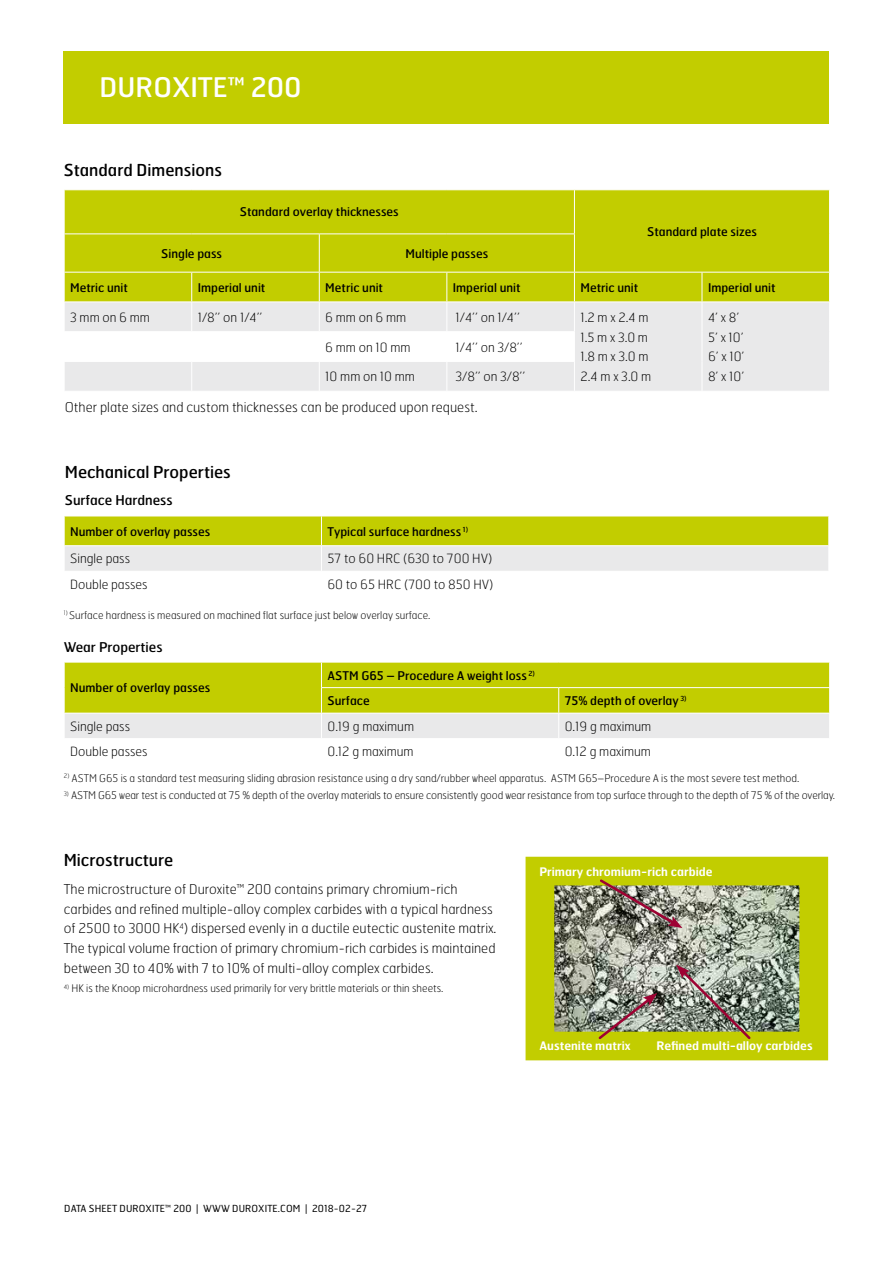
<style>
.page{position:relative;width:893px;height:1263px;background:#fff}
.page>*{position:absolute;margin:0;border:0;box-sizing:border-box;transform-origin:0 0}
.Heading_1___25_6x26{font:27px "Hermes FB";color:#fff}
.Heading_2___11x14{font:16.5px "Hermes FB";color:#000}
.Hermes_Thin_9x13{font:100 13.5px/19.5px "Hermes FB";color:#000}
.Heading_3___9x12{font:13.5px "Hermes FB";color:#000}
.Body_table_8_5x11_5{font:100 12.75px "Hermes FB";color:#000}
.Heading_table{font:12px "Hermes FB";color:#000}
.Caption_8_10{font:600 11.85px "Hermes FB";color:#fff}
.Caption_8_10-2{font:100 10.5px "Hermes FB";color:#000}
.Sidfot{font:9.75px "Hermes FB";letter-spacing:.01em;color:#000}
</style>
<div class="page">
<svg style="left:64px;top:516px;width:765px;height:55px;background:#d5db71"></svg>
<svg style="left:64px;top:662px;width:766px;height:76px;background:#d0d753"></svg>
<div style="left:64px;top:51px;width:765px;height:72px;background:#c2cd00"></div>
<svg style="left:525px;top:856px;width:304px;height:205px;background:#acb44b"></svg>
<div style="left:65px;top:190px;width:764px;height:112px;background:#c2cd00"></div>
<div style="left:575px;top:303px;width:254px;height:88px;background:#e9e9ea"></div>
<hr style="left:574px;top:190px;width:1px;height:43px;background:#fff">
<hr style="left:64px;top:233px;width:128px;height:1px;background:#fff">
<hr style="left:192px;top:233px;width:127px;height:1px;background:#fff">
<hr style="left:319px;top:233px;width:128px;height:1px;background:#fff">
<hr style="left:319px;top:234px;width:1px;height:38px;background:#fff">
<hr style="left:447px;top:233px;width:128px;height:1px;background:#fff">
<hr style="left:574px;top:234px;width:1px;height:38px;background:#fff">
<hr style="left:64px;top:272px;width:128px;height:1px;background:#fff">
<hr style="left:192px;top:272px;width:127px;height:1px;background:#fff">
<hr style="left:319px;top:272px;width:128px;height:1px;background:#fff">
<hr style="left:447px;top:272px;width:127px;height:1px;background:#fff">
<hr style="left:574px;top:272px;width:128px;height:1px;background:#fff">
<hr style="left:702px;top:272px;width:128px;height:1px;background:#fff">
<svg style="left:702px;top:273px;width:1px;height:29px"></svg>
<svg style="left:829px;top:273px;width:1px;height:29px"></svg>
<hr style="left:702px;top:302px;width:1px;height:30px;background:#fff">
<svg style="left:702px;top:332px;width:1px;height:29px"></svg>
<svg style="left:64px;top:273px;width:511px;height:118px"></svg>
<hr style="left:702px;top:361px;width:1px;height:30px;background:#fff">
<svg style="left:596px;top:993px;width:61px;height:48px;background:#9c986f"></svg>
<svg style="left:676px;top:965px;width:77px;height:76px;background:#959678"></svg>
<svg style="left:598px;top:877px;width:84px;height:51px;background:#938c67"></svg>
<p class="Heading_1___25_6x26" style="left:100px;top:70px;width:204px">DUROXITE™ 200</p>
<p class="Heading_2___11x14" style="left:64px;top:160px;width:160px">Standard Dimensions</p>
<p class="Heading_table" style="left:240px;top:204px;width:161px">Standard overlay thicknesses</p>
<p class="Heading_table" style="left:161px;top:246px;width:62px">Single pass</p>
<p class="Heading_table" style="left:405px;top:246px;width:84px">Multiple passes</p>
<p class="Heading_table" style="left:647px;top:224px;width:111px">Standard plate sizes</p>
<p class="Heading_table" style="left:70px;top:280px;width:59px">Metric unit</p>
<p class="Heading_table" style="left:198px;top:280px;width:69px">Imperial unit</p>
<p class="Heading_table" style="left:325px;top:280px;width:59px">Metric unit</p>
<p class="Heading_table" style="left:453px;top:280px;width:69px">Imperial unit</p>
<p class="Heading_table" style="left:580px;top:280px;width:59px">Metric unit</p>
<p class="Heading_table" style="left:708px;top:280px;width:69px">Imperial unit</p>
<p class="Body_table_8_5x11_5" style="left:70px;top:309px;width:81px">3 mm on 6 mm</p>
<p class="Body_table_8_5x11_5" style="left:198px;top:309px;width:66px">1/8’’ on 1/4’’</p>
<p class="Body_table_8_5x11_5" style="left:325px;top:309px;width:83px">6 mm on 6 mm</p>
<p class="Body_table_8_5x11_5" style="left:456px;top:309px;width:66px">1/4’’ on 1/4’’</p>
<p class="Body_table_8_5x11_5" style="left:580px;top:310px;width:70px">1.2 m x 2.4 m</p>
<p class="Body_table_8_5x11_5" style="left:580px;top:329px;width:69px">1.5 m x 3.0 m</p>
<p class="Body_table_8_5x11_5" style="left:580px;top:349px;width:70px">1.8 m x 3.0 m</p>
<p class="Body_table_8_5x11_5" style="left:580px;top:368px;width:72px">2.4 m x 3.0 m</p>
<p class="Body_table_8_5x11_5" style="left:708px;top:310px;width:33px">4’ x 8’</p>
<p class="Body_table_8_5x11_5" style="left:708px;top:329px;width:37px">5’ x 10’</p>
<p class="Body_table_8_5x11_5" style="left:708px;top:349px;width:38px">6’ x 10’</p>
<p class="Body_table_8_5x11_5" style="left:708px;top:368px;width:38px">8’ x 10’</p>
<p class="Body_table_8_5x11_5" style="left:325px;top:339px;width:87px">6 mm on 10 mm</p>
<p class="Body_table_8_5x11_5" style="left:456px;top:339px;width:69px">1/4’’ on 3/8’’</p>
<p class="Body_table_8_5x11_5" style="left:325px;top:369px;width:91px">10 mm on 10 mm</p>
<p class="Body_table_8_5x11_5" style="left:456px;top:369px;width:71px">3/8’’ on 3/8’’</p>
<p class="Hermes_Thin_9x13" style="left:65px;top:397px;width:414px">Other plate sizes and custom thicknesses can be produced upon request.</p>
<p class="Heading_2___11x14" style="left:65px;top:462px;width:168px">Mechanical Properties</p>
<p class="Heading_3___9x12" style="left:65px;top:491px;width:109px">Surface Hardness</p>
<p class="Heading_table" style="left:70px;top:523px;width:142px">Number of overlay passes</p>
<p class="Heading_table" style="left:327px;top:523px;width:142px">Typical surface hardness <sup>1)</sup></p>
<p class="Body_table_8_5x11_5" style="left:70px;top:551px;width:62px">Single pass</p>
<p class="Body_table_8_5x11_5" style="left:327px;top:551px;width:166px">57 to 60 HRC (630 to 700 HV)</p>
<p class="Body_table_8_5x11_5" style="left:70px;top:576px;width:79px">Double passes</p>
<p class="Body_table_8_5x11_5" style="left:327px;top:576px;width:168px">60 to 65 HRC (700 to 850 HV)</p>
<p class="Caption_8_10-2" style="left:64px;top:608px;width:368px"><sup>1)</sup> Surface hardness is measured on machined flat surface just below overlay surface.</p>
<p class="Heading_3___9x12" style="left:64px;top:638px;width:100px">Wear Properties</p>
<p class="Heading_table" style="left:70px;top:680px;width:142px">Number of overlay passes</p>
<p class="Heading_table" style="left:327px;top:667px;width:209px">ASTM G65 – Procedure A weight loss <sup>2)</sup></p>
<p class="Heading_table" style="left:327px;top:693px;width:44px">Surface</p>
<p class="Heading_table" style="left:565px;top:693px;width:124px">75% depth of overlay <sup>3)</sup></p>
<p class="Body_table_8_5x11_5" style="left:70px;top:718px;width:62px">Single pass</p>
<p class="Body_table_8_5x11_5" style="left:327px;top:718px;width:88px">0.19 g maximum</p>
<p class="Body_table_8_5x11_5" style="left:565px;top:718px;width:88px">0.19 g maximum</p>
<p class="Body_table_8_5x11_5" style="left:70px;top:744px;width:79px">Double passes</p>
<p class="Body_table_8_5x11_5" style="left:327px;top:744px;width:88px">0.12 g maximum</p>
<p class="Body_table_8_5x11_5" style="left:565px;top:744px;width:88px">0.12 g maximum</p>
<p class="Caption_8_10-2" style="left:64px;top:771px;width:737px"><sup>2)</sup> ASTM G65 is a standard test measuring sliding abrasion resistance using a dry sand/rubber wheel apparatus. ASTM G65–Procedure A is the most severe test method.</p>
<p class="Caption_8_10-2" style="left:64px;top:789px;width:773px"><sup>3)</sup> ASTM G65 wear test is conducted at 75 % depth of the overlay materials to ensure consistently good wear resistance from top surface through to the depth of 75 % of the overlay.</p>
<p class="Heading_2___11x14" style="left:64px;top:850px;width:111px">Microstructure</p>
<p class="Hermes_Thin_9x13" style="left:64px;top:879px;width:434px">The microstructure of Duroxite™ 200 contains primary chromium-rich carbides and refined multiple-alloy complex carbides with a typical hardness of 2500 to 3000 HK<sup>4</sup>) dispersed evenly in a ductile eutectic austenite matrix.<br>The typical volume fraction of primary chromium-rich carbides is maintained between 30 to 40% with 7 to 10% of multi-alloy complex carbides.</p>
<p class="Caption_8_10-2" style="left:64px;top:982px;width:381px"><sup>4)</sup> HK is the Knoop microhardness used primarily for very brittle materials or thin sheets.</p>
<p class="Caption_8_10" style="left:539px;top:864px;width:175px">Primary chromium-rich carbide</p>
<p class="Caption_8_10" style="left:539px;top:1038px;width:93px">Austenite matrix</p>
<p class="Caption_8_10" style="left:656px;top:1038px;width:158px">Refined multi-alloy carbides</p>
<p class="Sidfot" style="left:64px;top:1203px;width:305px">DATA SHEET DUROXITE™ 200 | WWW DUROXITE.COM | 2018-02-27</p>
</div>
